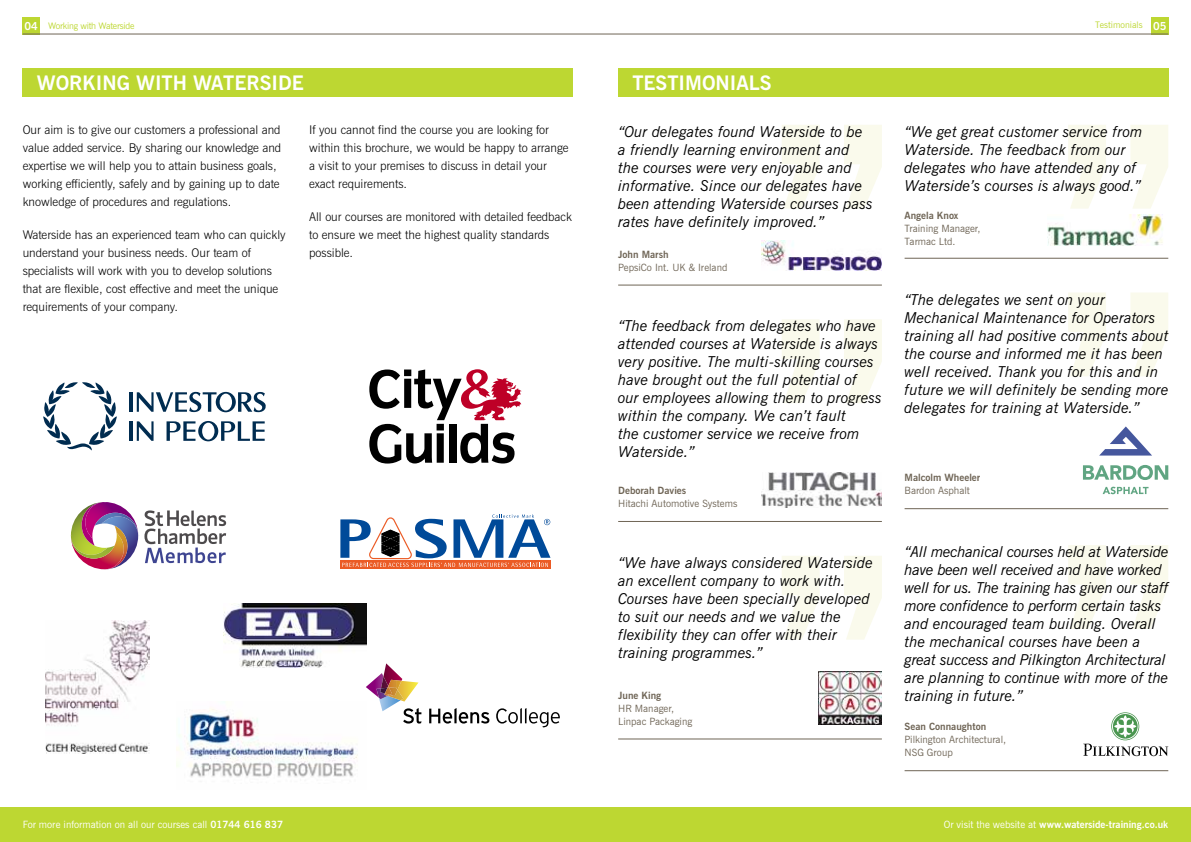
<style>
.page{position:relative;width:1191px;height:842px;background:#fff}
.page>*{position:absolute;margin:0;border:0;box-sizing:border-box;transform-origin:0 0}
.t1{font:700 20px "News Gothic BT";color:#fff}
.t2{font:italic 15px/18px "News Gothic BT";color:#000}
.t3{font:italic 15px/18px "News Gothic BT";letter-spacing:-.02em;color:#000}
.t4{font:300 12px/18px "News Gothic BT";color:#000}
.t5{font:10px/13px "News Gothic BT";color:#6f6556}
.t6{font:700 10px "News Gothic BT";color:#6f6556}
.t7{font:10px "News Gothic BT";color:#fff}
.t8{font:700 10px "News Gothic BT";color:#fff}
.t9{font:9px "News Gothic BT";letter-spacing:-.025em;color:#bdd732}
.t10{font:9px "News Gothic BT";color:#bdd732}
.s1{font-weight:700;font-size:11px;color:#fff}
.s2{font-weight:700}
.s3{font-weight:400}
</style>
<div class="page">
<div style="left:23px;top:17px;width:17px;height:17px;background:#bdd732"></div>
<div style="left:1151px;top:17px;width:17px;height:17px;background:#bdd732"></div>
<hr style="left:23px;top:34px;width:1145px;height:1px;background:#6f6556">
<div style="left:0;top:808px;width:1191px;height:34px;background:#bdd732"></div>
<div style="left:618px;top:68px;width:550px;height:28px;background:#bdd732"></div>
<div style="left:23px;top:68px;width:550px;height:28px;background:#bdd732"></div>
<hr style="left:130px;top:421px;width:3px;height:20px;background:#002c50">
<svg style="left:137px;top:421px;width:17px;height:20px"></svg>
<svg style="left:166px;top:421px;width:99px;height:20px"></svg>
<hr style="left:130px;top:392px;width:3px;height:20px;background:#002c50">
<svg style="left:43px;top:382px;width:74px;height:69px"></svg>
<svg style="left:137px;top:392px;width:129px;height:20px"></svg>
<svg style="left:369px;top:369px;width:152px;height:95px"></svg>
<img style="left:223px;top:603px;width:143px;height:65px">
<img style="left:46px;top:620px;width:103px;height:134px">
<div style="left:340px;top:561px;width:210px;height:8px;background:#eb5b25"></div>
<svg style="left:340px;top:514px;width:210px;height:53px"></svg>
<img style="left:71px;top:502px;width:67px;height:67px">
<svg style="left:144px;top:510px;width:82px;height:53px"></svg>
<svg style="left:366px;top:663px;width:55px;height:60px"></svg>
<svg style="left:429px;top:708px;width:60px;height:15px"></svg>
<svg style="left:496px;top:708px;width:64px;height:19px"></svg>
<svg style="left:782px;top:125px;width:100px;height:84px"></svg>
<img style="left:761px;top:241px;width:121px;height:30px">
<hr style="left:618px;top:285px;width:264px;height:1px;background:#6f6556">
<svg style="left:782px;top:319px;width:100px;height:84px"></svg>
<hr style="left:618px;top:521px;width:264px;height:1px;background:#6f6556">
<img style="left:761px;top:472px;width:121px;height:35px">
<img style="left:818px;top:672px;width:64px;height:52px">
<hr style="left:618px;top:739px;width:264px;height:1px;background:#6f6556">
<svg style="left:782px;top:556px;width:100px;height:84px"></svg>
<svg style="left:1068px;top:125px;width:100px;height:84px"></svg>
<hr style="left:904px;top:258px;width:264px;height:1px;background:#6f6556">
<img style="left:1047px;top:214px;width:116px;height:31px">
<svg style="left:1083px;top:465px;width:85px;height:15px"></svg>
<svg style="left:1102px;top:487px;width:46px;height:7px"></svg>
<svg style="left:1099px;top:426px;width:53px;height:30px"></svg>
<svg style="left:1068px;top:293px;width:100px;height:83px"></svg>
<hr style="left:904px;top:508px;width:264px;height:1px;background:#6f6556">
<svg style="left:1068px;top:545px;width:100px;height:84px"></svg>
<hr style="left:904px;top:770px;width:264px;height:1px;background:#6f6556">
<svg style="left:1111px;top:712px;width:28px;height:28px"></svg>
<svg style="left:1112px;top:713px;width:26px;height:27px"></svg>
<svg style="left:1113px;top:714px;width:24px;height:25px"></svg>
<svg style="left:1114px;top:715px;width:22px;height:22px"></svg>
<svg style="left:1083px;top:744px;width:85px;height:12px"></svg>
<img style="left:177px;top:702px;width:190px;height:76px">
<p class="t9" style="left:25px;top:20px;width:111px"><span class="s1">04</span> Working with Waterside</p>
<p class="t10" style="left:1095px;top:19px;width:73px">Testimonials <span class="s1">05</span></p>
<h1 class="t1" style="left:37px;top:71px;width:268px">WORKING WITH WATERSIDE</h1>
<h1 class="t1" style="left:632px;top:71px;width:141px">TESTIMONIALS</h1>
<p class="t4" style="left:309px;top:121px;width:261px">If you cannot find the course you are looking for within this brochure, we would be happy to arrange a visit to your premises to discuss in detail your exact requirements.</p>
<p class="t4" style="left:309px;top:207px;width:264px">All our courses are monitored with detailed feedback to ensure we meet the highest quality standards possible.</p>
<p class="t4" style="left:23px;top:121px;width:260px">Our aim is to give our customers a professional and value added service. By sharing our knowledge and expertise we will help you to attain business goals, working efficiently, safely and by gaining up to date knowledge of procedures and regulations.</p>
<p class="t4" style="left:23px;top:225px;width:264px">Waterside has an experienced team who can quickly understand your business needs. Our team of specialists will work with you to develop solutions that are flexible, cost effective and meet the unique requirements of your company.</p>
<p class="t2" style="left:618px;top:122px;width:256px">“Our delegates found Waterside to be a friendly learning environment and the courses were very enjoyable and informative. Since our delegates have been attending Waterside courses pass rates have definitely improved.”</p>
<p class="t6" style="left:618px;top:248px;width:52px">John Marsh</p>
<p class="t5" style="left:618px;top:260px;width:111px">PepsiCo Int. UK &amp; Ireland</p>
<p class="t2" style="left:618px;top:317px;width:265px">“The feedback from delegates who have attended courses at Waterside is always very positive. The multi-skilling courses have brought out the full potential of<br>our employees allowing them to progress within the company. We can’t fault<br>the customer service we receive from Waterside.”</p>
<p class="t6" style="left:618px;top:484px;width:70px">Deborah Davies</p>
<p class="t5" style="left:618px;top:496px;width:121px">Hitachi Automotive Systems</p>
<p class="t2" style="left:618px;top:553px;width:256px">“We have always considered Waterside an excellent company to work with.<br>Courses have been specially developed to suit our needs and we value the flexibility they can offer with their training programmes.”</p>
<p class="t6" style="left:618px;top:689px;width:45px">June King</p>
<p class="t5" style="left:618px;top:701px;width:76px">HR Manager,<br>Linpac Packaging</p>
<p class="t2" style="left:904px;top:122px;width:239px">“We get great customer service from Waterside. The feedback from our delegates who have attended any of Waterside’s courses is always good.”</p>
<p class="t6" style="left:904px;top:210px;width:55px">Angela Knox</p>
<p class="t5" style="left:904px;top:222px;width:77px">Training Manager,<br>Tarmac Ltd.</p>
<p class="t2" style="left:904px;top:290px;width:265px">“The delegates we sent on your Mechanical Maintenance for Operators training all had positive comments about the course and informed me it has been well received. Thank you for this and in future we will definitely be sending more delegates for training at Waterside.”</p>
<p class="t6" style="left:904px;top:472px;width:77px">Malcolm Wheeler</p>
<p class="t5" style="left:904px;top:484px;width:67px">Bardon Asphalt</p>
<p class="t3" style="left:904px;top:543px;width:266px">“All mechanical courses held at Waterside have been well received and have worked well for us. The training has given our staff more confidence to perform certain tasks and encouraged team building. Overall the mechanical courses have been a great success and Pilkington Architectural are planning to continue with more of the training in future.”</p>
<p class="t6" style="left:904px;top:721px;width:83px">Sean Connaughton</p>
<p class="t5" style="left:904px;top:733px;width:103px">Pilkington Architectural,<br>NSG Group</p>
<p class="t7" style="left:23px;top:818px;width:262px">For more information on all our courses call <span class="s2">01744 616 837</span></p>
<p class="t8" style="left:943px;top:818px;width:226px"><span class="s3">Or visit the website at</span> www.waterside-training.co.uk</p>
</div>
